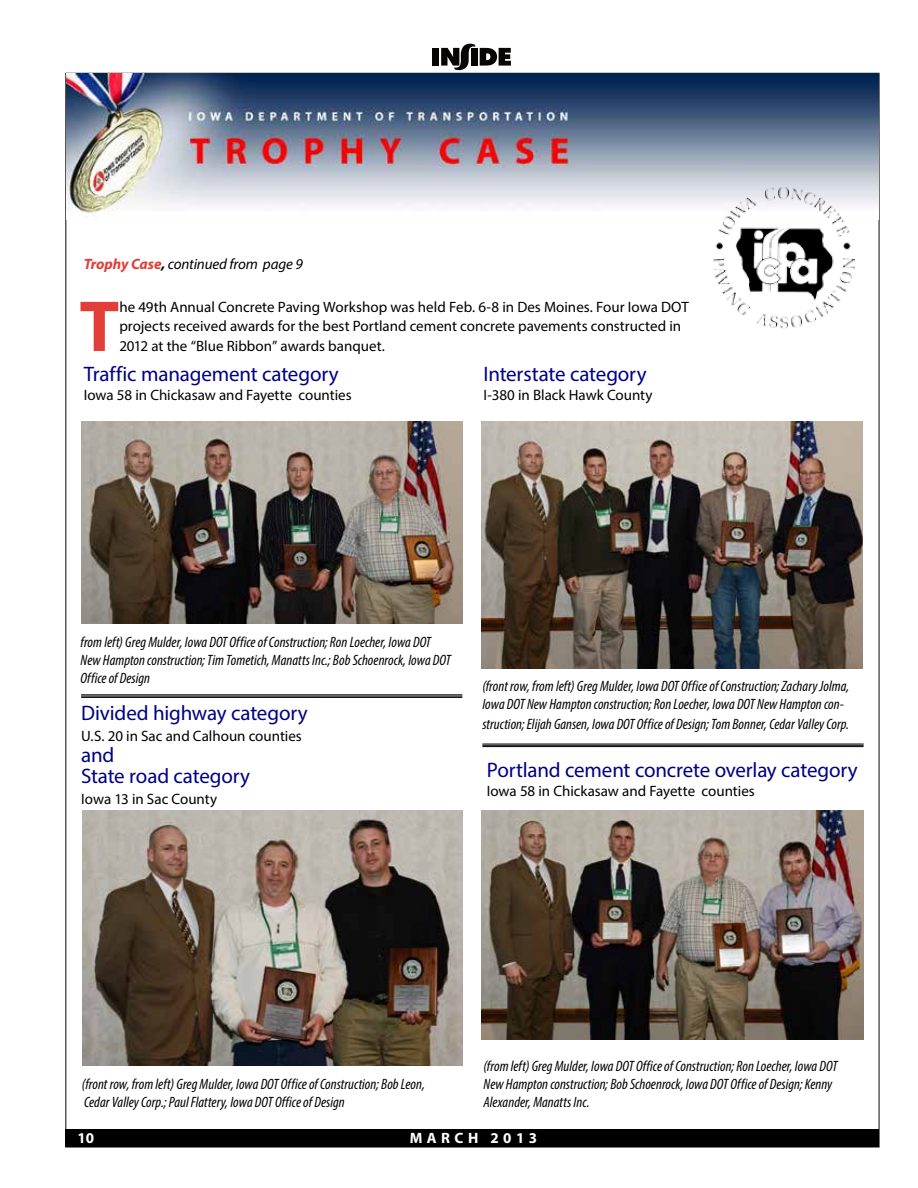
<style>
.page{position:relative;width:918px;height:1188px;background:#fff}
.page>*{position:absolute;margin:0;border:0;box-sizing:border-box;transform-origin:0 0}
.t1{font:700 72.9px "Myriad Pro";color:#e23d39}
.t2{font:21px/21px "Myriad Pro";letter-spacing:-.005em;color:#000084}
.t3{font:italic condensed 15px/18px "Myriad Pro";color:#000}
.t4{font:15px/19.5px "Myriad Pro";color:#000}
.t5{font:italic 15px "Myriad Pro";letter-spacing:-.01em;color:#000}
.t6{font:700 15px "Myriad Pro";letter-spacing:.3em;color:#fff}
.s1{font-weight:700;color:#e23d39}
.s2{font-weight:700}
</style>
<div class="page">
<div style="left:66px;top:1129px;width:813px;height:18px;background:#000"></div>
<div style="left:432px;top:48px;width:7px;height:18px;background:#080604"></div>
<svg style="left:441px;top:44px;width:70px;height:26px"></svg>
<img style="left:66px;top:74px;width:813px;height:139px">
<hr style="left:81px;top:695px;width:381px;height:1px;background:#000">
<hr style="left:81px;top:696px;width:381px;height:1px;background:#000">
<hr style="left:81px;top:697px;width:381px;height:1px;background:#000">
<hr style="left:482px;top:744px;width:382px;height:1px;background:#000">
<hr style="left:482px;top:745px;width:382px;height:1px;background:#000">
<hr style="left:482px;top:746px;width:382px;height:1px;background:#000">
<img style="left:81px;top:421px;width:382px;height:202px">
<img style="left:482px;top:810px;width:382px;height:230px">
<img style="left:482px;top:421px;width:380px;height:247px">
<img style="left:83px;top:810px;width:379px;height:255px">
<img style="left:711px;top:186px;width:144px;height:143px">
<p class="t5" style="left:84px;top:255px;width:221px"><span class="s1">Trophy Case</span><span class="s2">,</span> continued from page 9</p>
<h1 class="t1" style="left:79px;top:279px;width:41px">T</h1>
<p class="t4" style="left:119px;top:297px;width:571px">he 49th Annual Concrete Paving Workshop was held Feb. 6-8 in Des Moines. Four Iowa DOT projects received awards for the best Portland cement concrete pavements constructed in<br>2012 at the “Blue Ribbon” awards banquet.</p>
<h2 class="t2" style="left:84px;top:363px;width:257px">Traffic management category</h2>
<p class="t4" style="left:84px;top:385px;width:269px">Iowa 58 in Chickasaw and Fayette counties</p>
<h2 class="t2" style="left:484px;top:363px;width:165px">Interstate category</h2>
<p class="t4" style="left:484px;top:385px;width:171px">I-380 in Black Hawk County</p>
<p class="t3" style="left:81px;top:633px;width:372px">from left) Greg Mulder, Iowa DOT Office of Construction; Ron Loecher, Iowa DOT<br>New Hampton construction; Tim Tometich, Manatts Inc.; Bob Schoenrock, Iowa DOT<br>Office of Design</p>
<h2 class="t2" style="left:81px;top:703px;width:228px">Divided highway category</h2>
<p class="t4" style="left:81px;top:726px;width:222px">U.S. 20 in Sac and Calhoun counties</p>
<h2 class="t2" style="left:81px;top:745px;width:170px">and<br>State road category</h2>
<p class="t4" style="left:81px;top:789px;width:138px">Iowa 13 in Sac County</p>
<p class="t3" style="left:482px;top:677px;width:368px">(front row, from left) Greg Mulder, Iowa DOT Office of Construction; Zachary Jolma,<br>Iowa DOT New Hampton construction; Ron Loecher, Iowa DOT New Hampton con-</p>
<p class="t3" style="left:482px;top:715px;width:368px">struction; Elijah Gansen, Iowa DOT Office of Design; Tom Bonner, Cedar Valley Corp.</p>
<h2 class="t2" style="left:487px;top:759px;width:373px">Portland cement concrete overlay category</h2>
<p class="t4" style="left:487px;top:781px;width:269px">Iowa 58 in Chickasaw and Fayette counties</p>
<p class="t3" style="left:82px;top:1075px;width:344px">(front row, from left) Greg Mulder, Iowa DOT Office of Construction; Bob Leon,<br>Cedar Valley Corp.; Paul Flattery, Iowa DOT Office of Design</p>
<p class="t3" style="left:484px;top:1057px;width:355px">(from left) Greg Mulder, Iowa DOT Office of Construction; Ron Loecher, Iowa DOT<br>New Hampton construction; Bob Schoenrock, Iowa DOT Office of Design; Kenny<br>Alexander, Manatts Inc.</p>
<p class="t6" style="left:77px;top:1129px;width:18px">10</p>
<p class="t6" style="left:410px;top:1128px;width:129px">MARCH 2013</p>
</div>
